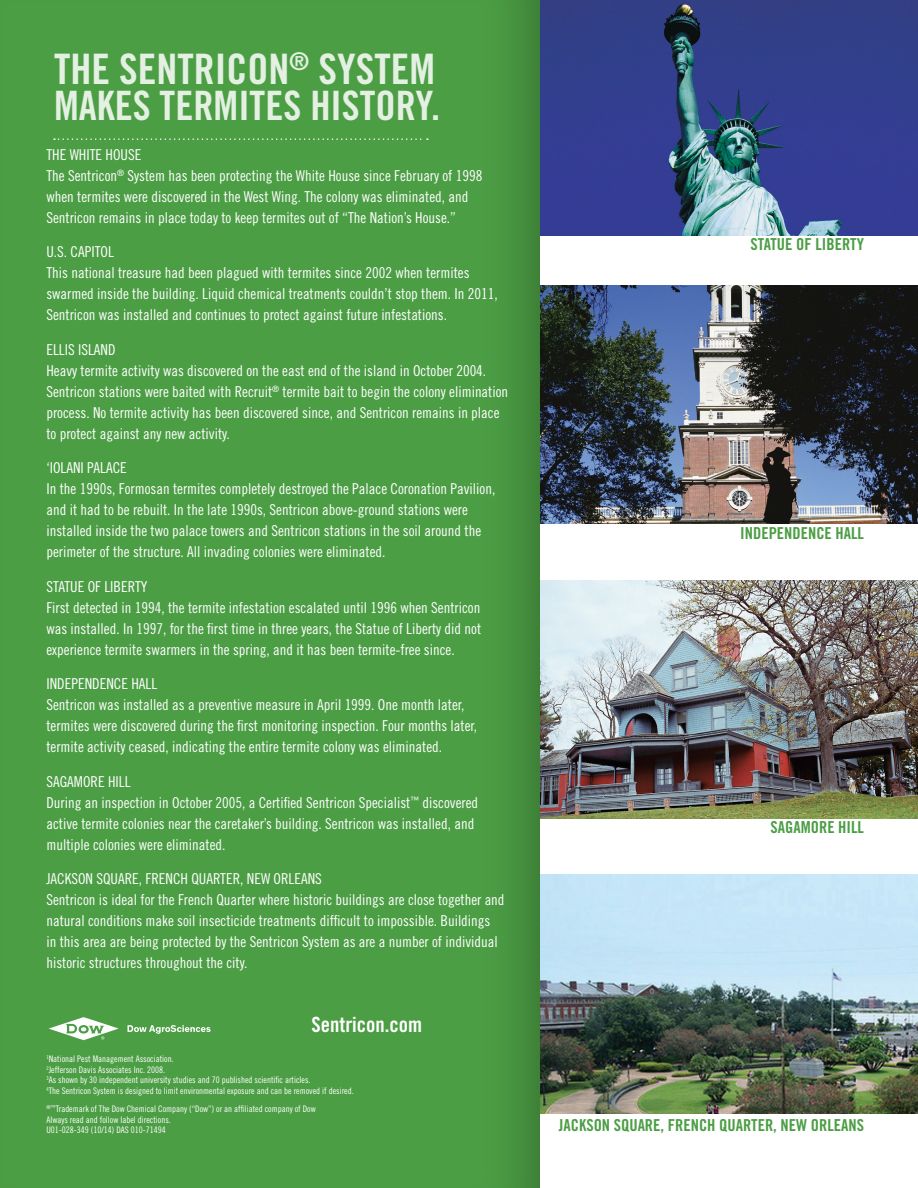
<style>
.page{position:relative;width:918px;height:1188px;background:#fff}
.page>*{position:absolute;margin:0;border:0;box-sizing:border-box;transform-origin:0 0}
.t1{font:42px "Trade Gothic LT Std Bd Cn 20";color:#fff}
.t2{font:40.5px "Trade Gothic LT Std Bd Cn 20";color:#fff}
.t3{font:21px "Trade Gothic LT Std Bd Cn 20";color:#fff}
.t4{font:16.5px "Trade Gothic LT Std Bd Cn 20";color:#4c9e45}
.t5{font:15px/21px "Trade Gothic LT Std Cn 18";color:#fff}
.t6{font:9px/10.8px "Trade Gothic LT Std Cn 18";color:#fff}
</style>
<div class="page">
<img style="left:542px;top:286px;width:376px;height:238px">
<img style="left:542px;top:581px;width:376px;height:237px">
<img style="left:542px;top:874px;width:376px;height:240px">
<img style="left:542px;top:0;width:376px;height:235px">
<div style="left:0;top:0;width:542px;height:1188px;background:#4c9e45"></div>
<svg style="left:54px;top:138px;width:374px;height:2px"></svg>
<svg style="left:49px;top:1017px;width:162px;height:23px"></svg>
<h1 class="t1" style="left:54px;top:44px;width:383px">THE SENTRICON<sup>®</sup> SYSTEM</h1>
<h2 class="t2" style="left:54px;top:81px;width:388px">MAKES TERMITES HISTORY.</h2>
<p class="t5" style="left:46px;top:144px;width:438px">THE WHITE HOUSE<br>The Sentricon<sup>®</sup> System has been protecting the White House since February of 1998 when termites were discovered in the West Wing. The colony was eliminated, and Sentricon remains in place today to keep termites out of “The Nation’s House.”</p>
<p class="t5" style="left:46px;top:241px;width:453px">U.S. CAPITOL<br>This national treasure had been plagued with termites since 2002 when termites swarmed inside the building. Liquid chemical treatments couldn’t stop them. In 2011, Sentricon was installed and continues to protect against future infestations.</p>
<p class="t5" style="left:46px;top:339px;width:463px">ELLIS ISLAND<br>Heavy termite activity was discovered on the east end of the island in October 2004.<br>Sentricon stations were baited with Recruit<sup>®</sup> termite bait to begin the colony elimination process. No termite activity has been discovered since, and Sentricon remains in place to protect against any new activity.</p>
<p class="t5" style="left:46px;top:457px;width:451px">‘IOLANI PALACE<br>In the 1990s, Formosan termites completely destroyed the Palace Coronation Pavilion, and it had to be rebuilt. In the late 1990s, Sentricon above-ground stations were installed inside the two palace towers and Sentricon stations in the soil around the perimeter of the structure. All invading colonies were eliminated.</p>
<p class="t5" style="left:46px;top:576px;width:436px">STATUE OF LIBERTY<br>First detected in 1994, the termite infestation escalated until 1996 when Sentricon was installed. In 1997, for the first time in three years, the Statue of Liberty did not experience termite swarmers in the spring, and it has been termite-free since.</p>
<p class="t5" style="left:46px;top:673px;width:432px">INDEPENDENCE HALL<br>Sentricon was installed as a preventive measure in April 1999. One month later, termites were discovered during the first monitoring inspection. Four months later, termite activity ceased, indicating the entire termite colony was eliminated.</p>
<p class="t5" style="left:46px;top:771px;width:433px">SAGAMORE HILL<br>During an inspection in October 2005, a Certified Sentricon Specialist<sup>™</sup> discovered active termite colonies near the caretaker’s building. Sentricon was installed, and multiple colonies were eliminated.</p>
<p class="t5" style="left:46px;top:868px;width:460px">JACKSON SQUARE, FRENCH QUARTER, NEW ORLEANS<br>Sentricon is ideal for the French Quarter where historic buildings are close together and natural conditions make soil insecticide treatments difficult to impossible. Buildings<br>in this area are being protected by the Sentricon System as are a number of individual historic structures throughout the city.</p>
<h3 class="t3" style="left:312px;top:1012px;width:112px">Sentricon.com</h3>
<p class="t6" style="left:46px;top:1053px;width:309px"><sup>1</sup>National Pest Management Association.<br><sup>2</sup>Jefferson Davis Associates Inc. 2008.<br><sup>3</sup>As shown by 30 independent university studies and 70 published scientific articles.<br><sup>4</sup>The Sentricon System is designed to limit environmental exposure and can be removed if desired.</p>
<p class="t6" style="left:46px;top:1103px;width:271px"><sup>®™</sup>Trademark of The Dow Chemical Company (“Dow”) or an affiliated company of Dow<br>Always read and follow label directions.<br>U01-028-349 (10/14) DAS 010-71494</p>
<p class="t4" style="left:750px;top:234px;width:115px">STATUE OF LIBERTY</p>
<p class="t4" style="left:740px;top:523px;width:125px">INDEPENDENCE HALL</p>
<p class="t4" style="left:771px;top:817px;width:95px">SAGAMORE HILL</p>
<p class="t4" style="left:559px;top:1115px;width:307px">JACKSON SQUARE, FRENCH QUARTER, NEW ORLEANS</p>
</div>
